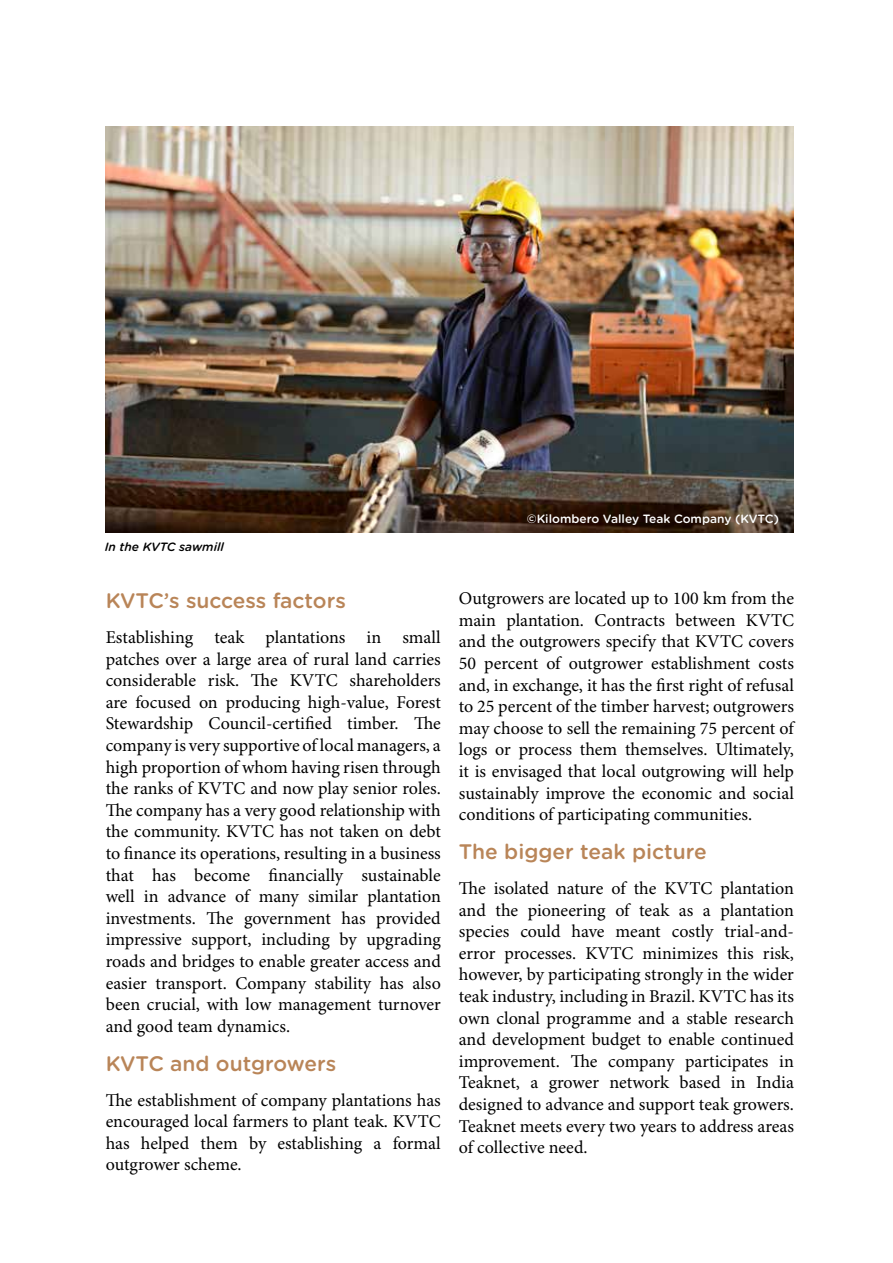
<style>
.page{position:relative;width:893px;height:1263px;background:#fff}
.page>*{position:absolute;margin:0;border:0;box-sizing:border-box;transform-origin:0 0}
.t1{font:500 21px "Gotham Rounded";color:#b98558}
.t2{font:18px/21.6px "Minion Pro";color:#000;text-align:justify}
.t3{font:500 12px "Gotham Rounded";color:#fff}
.t4{font:italic 500 12px "Gotham Rounded";color:#000}
</style>
<div class="page">
<img style="left:106px;top:126px;width:688px;height:406px">
<p class="t4" style="left:105px;top:538px;width:121px">In the KVTC sawmill</p>
<p class="t1" style="left:106px;top:585px;width:242px">KVTC’s success factors</p>
<p class="t2" style="left:106px;top:627px;width:337px">Establishing teak plantations in small patches over a large area of rural land carries considerable risk. The KVTC shareholders are focused on producing high-value, Forest Stewardship Council-certified timber. The company is very supportive of local managers, a high proportion of whom having risen through the ranks of KVTC and now play senior roles.<br>The company has a very good relationship with the community. KVTC has not taken on debt to finance its operations, resulting in a business that has become financially sustainable well in advance of many similar plantation investments. The government has provided impressive support, including by upgrading roads and bridges to enable greater access and easier transport. Company stability has also been crucial, with low management turnover and good team dynamics.</p>
<p class="t1" style="left:106px;top:1048px;width:232px">KVTC and outgrowers</p>
<p class="t2" style="left:106px;top:1090px;width:337px">The establishment of company plantations has encouraged local farmers to plant teak. KVTC has helped them by establishing a formal outgrower scheme.</p>
<p class="t3" style="left:527px;top:510px;width:254px">©Kilombero Valley Teak Company (KVTC)</p>
<p class="t2" style="left:459px;top:588px;width:337px">Outgrowers are located up to 100 km from the main plantation. Contracts between KVTC and the outgrowers specify that KVTC covers 50 percent of outgrower establishment costs and, in exchange, it has the first right of refusal to 25 percent of the timber harvest; outgrowers may choose to sell the remaining 75 percent of logs or process them themselves. Ultimately, it is envisaged that local outgrowing will help sustainably improve the economic and social conditions of participating communities.</p>
<p class="t1" style="left:459px;top:836px;width:249px">The bigger teak picture</p>
<p class="t2" style="left:459px;top:878px;width:337px">The isolated nature of the KVTC plantation and the pioneering of teak as a plantation species could have meant costly trial-and&shy;error processes. KVTC minimizes this risk, however, by participating strongly in the wider teak industry, including in Brazil. KVTC has its own clonal programme and a stable research and development budget to enable continued improvement. The company participates in Teaknet, a grower network based in India designed to advance and support teak growers.<br>Teaknet meets every two years to address areas of collective need.</p>
</div>
